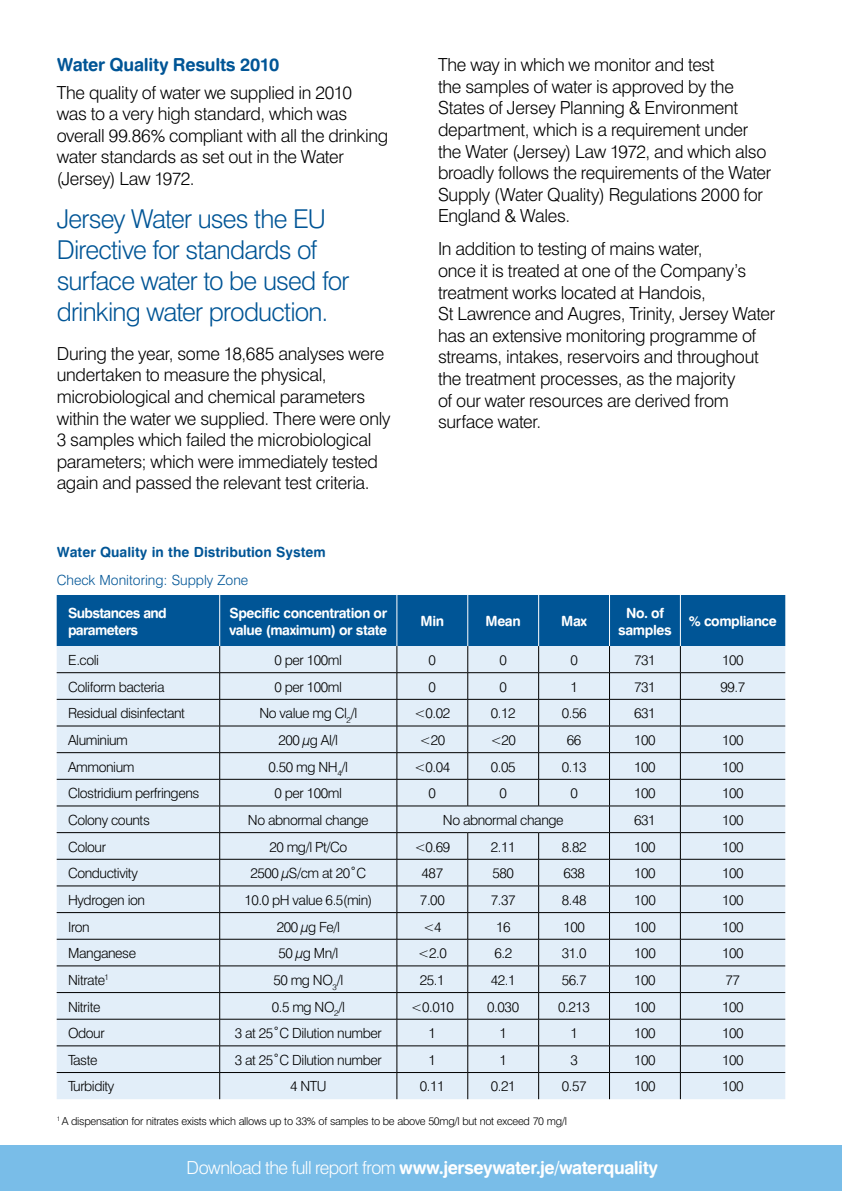
<style>
.page{position:relative;width:842px;height:1191px;background:#fff}
.page>*{position:absolute;margin:0;border:0;box-sizing:border-box;transform-origin:0 0}
.t1{font:300 26px/31.2px "Swiss 721 BT";letter-spacing:-.03em;color:#005596}
.t2{font:300 18px/21.6px "Swiss 721 BT";letter-spacing:-.02em;color:#000}
.t3{font:18px "Swiss 721 BT Bold Rounded";letter-spacing:-.03em;color:#fff}
.t4{font:18px "Swiss 721 BT Bold Rounded";letter-spacing:-.015em;color:#005596}
.t5{font:300 14px "Swiss 721 BT";letter-spacing:-.03em;color:#000}
.t6{font:14px/16.8px "Swiss 721 BT Bold Rounded";letter-spacing:-.03em;color:#fff}
.t7{font:14px "Swiss 721 BT Bold Rounded";color:#005596}
.t8{font:300 14px "Swiss 721 BT";color:#005596}
.t9{font:300 11px "Swiss 721 BT";letter-spacing:-.025em;color:#000}
.s1{font-family:"Swiss 721 BT";font-weight:300}
</style>
<div class="page">
<div style="left:0;top:1145px;width:842px;height:46px;background:#79bde8"></div>
<svg style="left:57px;top:595px;width:728px;height:504px;background:#c3d6e7"></svg>
<p class="t4" style="left:57px;top:53px;width:224px">Water Quality Results 2010</p>
<p class="t2" style="left:57px;top:81px;width:333px">The quality of water we supplied in 2010<br>was to a very high standard, which was overall 99.86% compliant with all the drinking water standards as set out in the Water (Jersey) Law 1972.</p>
<h1 class="t1" style="left:57px;top:202px;width:294px">Jersey Water uses the EU<br>Directive for standards of surface water to be used for drinking water production.</h1>
<p class="t2" style="left:57px;top:342px;width:335px">During the year, some 18,685 analyses were undertaken to measure the physical, microbiological and chemical parameters within the water we supplied. There were only 3 samples which failed the microbiological parameters; which were immediately tested again and passed the relevant test criteria.</p>
<p class="t2" style="left:438px;top:54px;width:335px">The way in which we monitor and test<br>the samples of water is approved by the States of Jersey Planning &amp; Environment department, which is a requirement under the Water (Jersey) Law 1972, and which also broadly follows the requirements of the Water Supply (Water Quality) Regulations 2000 for England &amp; Wales.</p>
<p class="t2" style="left:438px;top:238px;width:339px">In addition to testing of mains water,<br>once it is treated at one of the Company’s treatment works located at Handois,<br>St Lawrence and Augres, Trinity, Jersey Water has an extensive monitoring programme of streams, intakes, reservoirs and throughout the treatment processes, as the majority<br>of our water resources are derived from surface water.</p>
<p class="t7" style="left:57px;top:543px;width:270px">Water Quality in the Distribution System</p>
<p class="t8" style="left:57px;top:572px;width:193px">Check Monitoring: Supply Zone</p>
<p class="t6" style="left:68px;top:604px;width:100px">Substances and parameters</p>
<p class="t6" style="left:229px;top:604px;width:159px">Specific concentration or value (maximum) or state</p>
<p class="t6" style="left:421px;top:612px;width:25px">Min</p>
<p class="t6" style="left:486px;top:612px;width:37px">Mean</p>
<p class="t6" style="left:561px;top:612px;width:27px">Max</p>
<p class="t6" style="left:618px;top:604px;width:55px;text-align:center">No. of samples</p>
<p class="t6" style="left:689px;top:612px;width:90px">% compliance</p>
<p class="t5" style="left:68px;top:651px;width:33px">E.coli</p>
<p class="t5" style="left:275px;top:651px;width:69px">0 per 100ml</p>
<p class="t5" style="left:429px;top:651px;width:9px">0</p>
<p class="t5" style="left:499px;top:651px;width:9px">0</p>
<p class="t5" style="left:570px;top:651px;width:9px">0</p>
<p class="t5" style="left:634px;top:651px;width:23px">731</p>
<p class="t5" style="left:722px;top:651px;width:23px">100</p>
<p class="t5" style="left:68px;top:678px;width:98px">Coliform bacteria</p>
<p class="t5" style="left:275px;top:678px;width:69px">0 per 100ml</p>
<p class="t5" style="left:429px;top:678px;width:9px">0</p>
<p class="t5" style="left:499px;top:678px;width:9px">0</p>
<p class="t5" style="left:570px;top:678px;width:9px">1</p>
<p class="t5" style="left:634px;top:678px;width:23px">731</p>
<p class="t5" style="left:720px;top:678px;width:26px">99.7</p>
<p class="t5" style="left:68px;top:705px;width:118px">Residual disinfectant</p>
<p class="t5" style="left:259px;top:705px;width:99px">No value mg Cl<sub>2</sub>/l</p>
<p class="t5" style="left:414px;top:705px;width:38px">&lt;0.02</p>
<p class="t5" style="left:491px;top:705px;width:26px">0.12</p>
<p class="t5" style="left:562px;top:705px;width:26px">0.56</p>
<p class="t5" style="left:634px;top:705px;width:23px">631</p>
<p class="t5" style="left:68px;top:731px;width:61px">Aluminium</p>
<p class="t5" style="left:278px;top:731px;width:61px">200 µg Al/l</p>
<p class="t5" style="left:419px;top:731px;width:27px">&lt;20</p>
<p class="t5" style="left:490px;top:731px;width:27px">&lt;20</p>
<p class="t5" style="left:567px;top:731px;width:16px">66</p>
<p class="t5" style="left:634px;top:731px;width:23px">100</p>
<p class="t5" style="left:722px;top:731px;width:23px">100</p>
<p class="t5" style="left:68px;top:758px;width:68px">Ammonium</p>
<p class="t5" style="left:269px;top:758px;width:81px">0.50 mg NH<sub>4</sub>/l</p>
<p class="t5" style="left:414px;top:758px;width:38px">&lt;0.04</p>
<p class="t5" style="left:491px;top:758px;width:26px">0.05</p>
<p class="t5" style="left:562px;top:758px;width:26px">0.13</p>
<p class="t5" style="left:634px;top:758px;width:23px">100</p>
<p class="t5" style="left:722px;top:758px;width:23px">100</p>
<p class="t5" style="left:68px;top:784px;width:133px">Clostridium perfringens</p>
<p class="t5" style="left:275px;top:784px;width:69px">0 per 100ml</p>
<p class="t5" style="left:429px;top:784px;width:9px">0</p>
<p class="t5" style="left:499px;top:784px;width:9px">0</p>
<p class="t5" style="left:570px;top:784px;width:9px">0</p>
<p class="t5" style="left:634px;top:784px;width:23px">100</p>
<p class="t5" style="left:722px;top:784px;width:23px">100</p>
<p class="t5" style="left:68px;top:811px;width:83px">Colony counts</p>
<p class="t5" style="left:248px;top:811px;width:122px">No abnormal change</p>
<p class="t5" style="left:443px;top:811px;width:122px">No abnormal change</p>
<p class="t5" style="left:634px;top:811px;width:23px">631</p>
<p class="t5" style="left:722px;top:811px;width:23px">100</p>
<p class="t5" style="left:68px;top:838px;width:40px">Colour</p>
<p class="t5" style="left:269px;top:838px;width:79px">20 mg/l Pt/Co</p>
<p class="t5" style="left:414px;top:838px;width:38px">&lt;0.69</p>
<p class="t5" style="left:491px;top:838px;width:26px">2.11</p>
<p class="t5" style="left:562px;top:838px;width:26px">8.82</p>
<p class="t5" style="left:634px;top:838px;width:23px">100</p>
<p class="t5" style="left:722px;top:838px;width:23px">100</p>
<p class="t5" style="left:68px;top:864px;width:71px">Conductivity</p>
<p class="t5" style="left:250px;top:864px;width:117px">2500 µS/cm at 20˚C</p>
<p class="t5" style="left:422px;top:864px;width:23px">487</p>
<p class="t5" style="left:492px;top:864px;width:23px">580</p>
<p class="t5" style="left:563px;top:864px;width:23px">638</p>
<p class="t5" style="left:634px;top:864px;width:23px">100</p>
<p class="t5" style="left:722px;top:864px;width:23px">100</p>
<p class="t5" style="left:68px;top:891px;width:79px">Hydrogen ion</p>
<p class="t5" style="left:244px;top:891px;width:129px">10.0 pH value 6.5(min)</p>
<p class="t5" style="left:420px;top:891px;width:26px">7.00</p>
<p class="t5" style="left:491px;top:891px;width:26px">7.37</p>
<p class="t5" style="left:562px;top:891px;width:26px">8.48</p>
<p class="t5" style="left:634px;top:891px;width:23px">100</p>
<p class="t5" style="left:722px;top:891px;width:23px">100</p>
<p class="t5" style="left:68px;top:918px;width:23px">Iron</p>
<p class="t5" style="left:277px;top:918px;width:65px">200 µg Fe/l</p>
<p class="t5" style="left:423px;top:918px;width:20px">&lt;4</p>
<p class="t5" style="left:496px;top:918px;width:16px">16</p>
<p class="t5" style="left:563px;top:918px;width:23px">100</p>
<p class="t5" style="left:634px;top:918px;width:23px">100</p>
<p class="t5" style="left:722px;top:918px;width:23px">100</p>
<p class="t5" style="left:68px;top:944px;width:69px">Manganese</p>
<p class="t5" style="left:278px;top:944px;width:62px">50 µg Mn/l</p>
<p class="t5" style="left:418px;top:944px;width:31px">&lt;2.0</p>
<p class="t5" style="left:494px;top:944px;width:19px">6.2</p>
<p class="t5" style="left:562px;top:944px;width:26px">31.0</p>
<p class="t5" style="left:634px;top:944px;width:23px">100</p>
<p class="t5" style="left:722px;top:944px;width:23px">100</p>
<p class="t5" style="left:68px;top:971px;width:42px">Nitrate<sup>1</sup></p>
<p class="t5" style="left:273px;top:971px;width:71px">50 mg NO<sub>3</sub>/l</p>
<p class="t5" style="left:420px;top:971px;width:26px">25.1</p>
<p class="t5" style="left:491px;top:971px;width:26px">42.1</p>
<p class="t5" style="left:562px;top:971px;width:26px">56.7</p>
<p class="t5" style="left:634px;top:971px;width:23px">100</p>
<p class="t5" style="left:726px;top:971px;width:16px">77</p>
<p class="t5" style="left:68px;top:998px;width:34px">Nitrite</p>
<p class="t5" style="left:272px;top:998px;width:75px">0.5 mg NO<sub>2</sub>/l</p>
<p class="t5" style="left:411px;top:998px;width:45px">&lt;0.010</p>
<p class="t5" style="left:487px;top:998px;width:33px">0.030</p>
<p class="t5" style="left:558px;top:998px;width:33px">0.213</p>
<p class="t5" style="left:634px;top:998px;width:23px">100</p>
<p class="t5" style="left:722px;top:998px;width:23px">100</p>
<p class="t5" style="left:68px;top:1024px;width:38px">Odour</p>
<p class="t5" style="left:235px;top:1024px;width:148px">3 at 25˚C Dilution number</p>
<p class="t5" style="left:429px;top:1024px;width:9px">1</p>
<p class="t5" style="left:499px;top:1024px;width:9px">1</p>
<p class="t5" style="left:570px;top:1024px;width:9px">1</p>
<p class="t5" style="left:634px;top:1024px;width:23px">100</p>
<p class="t5" style="left:722px;top:1024px;width:23px">100</p>
<p class="t5" style="left:68px;top:1051px;width:31px">Taste</p>
<p class="t5" style="left:235px;top:1051px;width:148px">3 at 25˚C Dilution number</p>
<p class="t5" style="left:429px;top:1051px;width:9px">1</p>
<p class="t5" style="left:499px;top:1051px;width:9px">1</p>
<p class="t5" style="left:570px;top:1051px;width:9px">3</p>
<p class="t5" style="left:634px;top:1051px;width:23px">100</p>
<p class="t5" style="left:722px;top:1051px;width:23px">100</p>
<p class="t5" style="left:68px;top:1078px;width:48px">Turbidity</p>
<p class="t5" style="left:290px;top:1078px;width:38px">4 NTU</p>
<p class="t5" style="left:420px;top:1078px;width:26px">0.11</p>
<p class="t5" style="left:491px;top:1078px;width:26px">0.21</p>
<p class="t5" style="left:562px;top:1078px;width:26px">0.57</p>
<p class="t5" style="left:634px;top:1078px;width:23px">100</p>
<p class="t5" style="left:722px;top:1078px;width:23px">100</p>
<p class="t9" style="left:57px;top:1114px;width:512px"><sup>1</sup> A dispensation for nitrates exists which allows up to 33% of samples to be above 50mg/l but not exceed 70 mg/l</p>
<p class="t3" style="left:187px;top:1156px;width:473px"><span class="s1">Download the full report from</span> www.jerseywater.je/waterquality</p>
</div>
